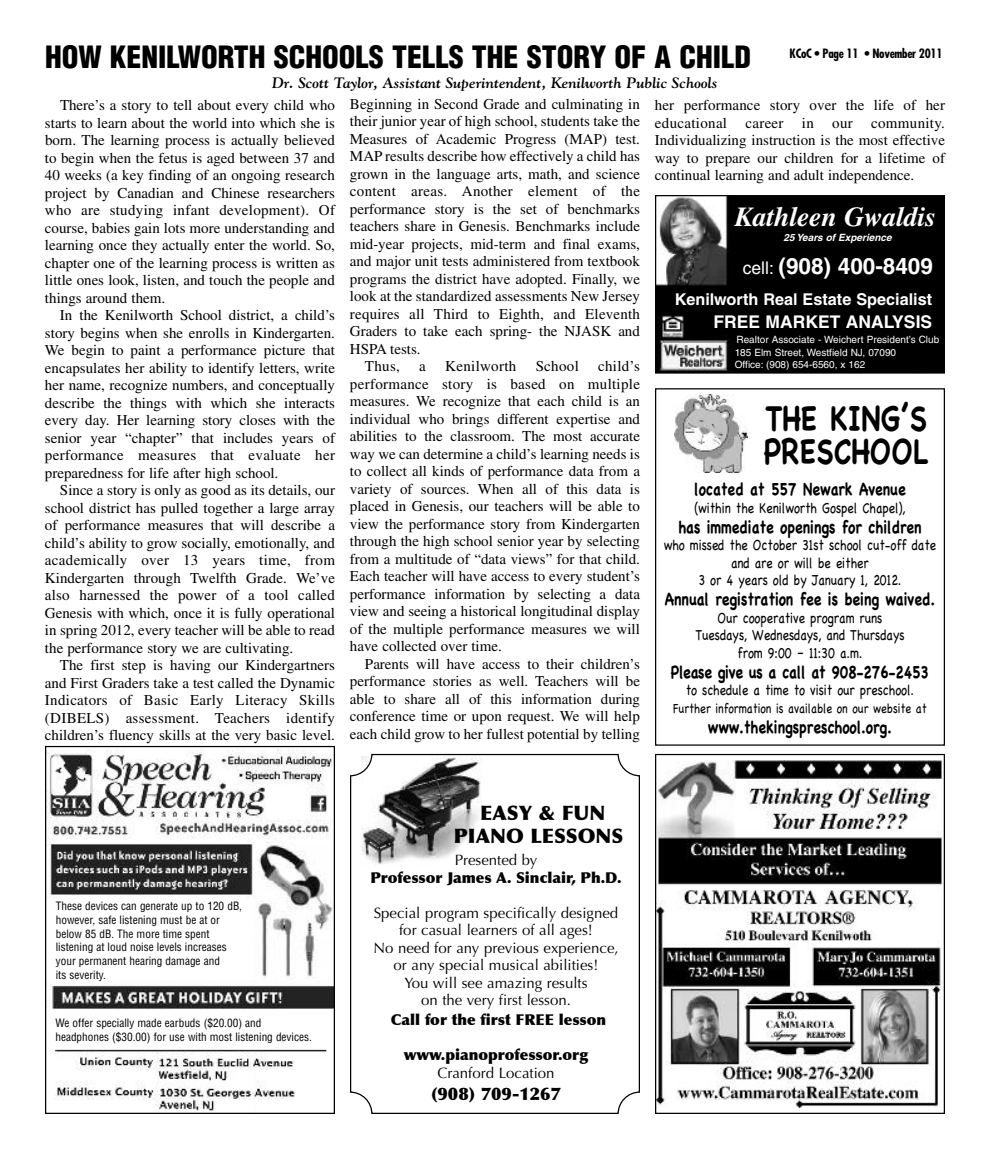
<style>
.page{position:relative;width:990px;height:1159px;background:#fff}
.page>*{position:absolute;margin:0;border:0;box-sizing:border-box;transform-origin:0 0}
.t1{font:700 34.75px/33.4px "Chalkboard";color:#000;scale:.83 1}
.t2{font:900 condensed 30px "Helvetica";color:#000}
.t3{font:italic 700 27.5px "Times";color:#fff}
.t4{font:700 22.5px "Helvetica";color:#fff}
.t5{font:900 20px/22.5px "Optima";color:#000;text-align:center}
.t6{font:700 17.5px "Chalkboard";color:#000;scale:.8 1}
.t7{font:700 17.5px "Chalkboard";letter-spacing:-.02em;color:#000;scale:.8 1}
.t8{font:700 17.5px "Helvetica";color:#fff}
.t9{font:900 17.5px "Optima";color:#000}
.t10{font:700 16.25px "Helvetica";color:#fff}
.t11{font:15px/17.5px "Times";color:#000;text-align:justify}
.t12{font:15px/17.5px "Chalkboard";color:#000;text-align:center;scale:.8 1}
.t13{font:15px/17.5px "Optima";color:#000;text-align:center}
.t14{font:900 15px "Optima";color:#000}
.t15{font:italic 700 15px "Goudy";color:#000}
.t16{font:15px "Times";letter-spacing:.02em;color:#000}
.t17{font:13.75px "Chalkboard";color:#000;scale:.8 1}
.t18{font:700 condensed 12.5px "Futura";letter-spacing:-.025em;color:#000}
.t19{font:condensed 11.25px/13.8px "Helvetica";color:#000}
.t20{font:10px/12.5px "Helvetica";color:#fff}
.t21{font:italic 700 10px "Helvetica";color:#fff}
.s1{font-weight:400;font-size:17.5px}
</style>
<div class="page">
<div style="left:655px;top:388px;width:290px;height:358px;border:1px solid #000"></div>
<img style="left:674px;top:394px;width:73px;height:79px">
<svg style="left:350px;top:754px;width:290px;height:360px"></svg>
<img style="left:47px;top:749px;width:286px;height:362px">
<div style="left:45px;top:746px;width:290px;height:368px;border:1px solid #000"></div>
<img style="left:657px;top:760px;width:286px;height:347px">
<div style="left:655px;top:754px;width:290px;height:360px;border:1px solid #000"></div>
<img style="left:657px;top:197px;width:286px;height:175px">
<div style="left:655px;top:195px;width:290px;height:179px;border:1px solid #000"></div>
<h2 class="t2" style="left:45px;top:40px;width:708px">HOW KENILWORTH SCHOOLS TELLS THE STORY OF A CHILD</h2>
<p class="t15" style="left:272px;top:74px;width:447px">Dr. Scott Taylor, Assistant Superintendent, Kenilworth Public Schools</p>
<p class="t11" style="left:350px;top:96px;width:292px">Beginning in Second Grade and culminating in</p>
<p class="t11" style="left:350px;top:114px;width:292px">their junior year of high school, students take the</p>
<p class="t11" style="left:350px;top:131px;width:292px">Measures of Academic Progress (MAP) test.</p>
<p class="t11" style="left:350px;top:149px;width:292px">MAP results describe how effectively a child has</p>
<p class="t11" style="left:350px;top:166px;width:292px">grown in the language arts, math, and science</p>
<p class="t16" style="left:350px;top:186px;width:292px">content areas. Another element of the</p>
<p class="t11" style="left:350px;top:201px;width:292px">performance story is the set of benchmarks</p>
<p class="t11" style="left:350px;top:219px;width:292px">teachers share in Genesis. Benchmarks include</p>
<p class="t11" style="left:350px;top:236px;width:292px">mid-year projects, mid-term and final exams,</p>
<p class="t11" style="left:350px;top:254px;width:291px">and major unit tests administered from textbook</p>
<p class="t11" style="left:350px;top:271px;width:292px">programs the district have adopted. Finally, we</p>
<p class="t11" style="left:350px;top:289px;width:292px">look at the standardized assessments New Jersey</p>
<p class="t11" style="left:350px;top:306px;width:291px">requires all Third to Eighth, and Eleventh</p>
<p class="t11" style="left:350px;top:324px;width:292px">Graders to take each spring- the NJASK and</p>
<p class="t11" style="left:350px;top:341px;width:72px">HSPA tests.</p>
<p class="t11" style="left:365px;top:359px;width:36px">Thus,</p>
<p class="t11" style="left:419px;top:359px;width:8px">a</p>
<p class="t16" style="left:445px;top:361px;width:73px">Kenilworth</p>
<p class="t11" style="left:536px;top:359px;width:45px">School</p>
<p class="t18" style="left:790px;top:47px;width:154px">KCoC • Page 11 • November 2011</p>
<p class="t11" style="left:45px;top:98px;width:292px;text-indent:15px">There’s a story to tell about every child who starts to learn about the world into which she is born. The learning process is actually believed to begin when the fetus is aged between 37 and 40 weeks (a key finding of an ongoing research project by Canadian and Chinese researchers who are studying infant development). Of course, babies gain lots more understanding and learning once they actually enter the world. So, chapter one of the learning process is written as little ones look, listen, and touch the people and things around them.</p>
<p class="t11" style="left:45px;top:308px;width:292px;text-indent:15px">In the Kenilworth School district, a child’s story begins when she enrolls in Kindergarten.<br>We begin to paint a performance picture that encapsulates her ability to identify letters, write her name, recognize numbers, and conceptually describe the things with which she interacts every day. Her learning story closes with the senior year “chapter” that includes years of performance measures that evaluate her preparedness for life after high school.</p>
<p class="t11" style="left:45px;top:483px;width:292px;text-indent:15px">Since a story is only as good as its details, our school district has pulled together a large array of performance measures that will describe a child’s ability to grow socially, emotionally, and academically over 13 years time, from Kindergarten through Twelfth Grade. We’ve also harnessed the power of a tool called Genesis with which, once it is fully operational in spring 2012, every teacher will be able to read the performance story we are cultivating.</p>
<p class="t11" style="left:45px;top:658px;width:292px;text-indent:15px">The first step is having our Kindergartners and First Graders take a test called the Dynamic Indicators of Basic Early Literacy Skills (DIBELS) assessment. Teachers identify children’s fluency skills at the very basic level.</p>
<p class="t11" style="left:655px;top:98px;width:292px">her performance story over the life of her educational career in our community.<br>Individualizing instruction is the most effective way to prepare our children for a lifetime of continual learning and adult independence.</p>
<h3 class="t3" style="left:735px;top:206px;width:203px">Kathleen Gwaldis</h3>
<p class="t21" style="left:783px;top:233px;width:110px">25 Years of Experience</p>
<h3 class="t4" style="left:743px;top:258px;width:192px"><span class="s1">cell:</span> (908) 400-8409</h3>
<p class="t10" style="left:675px;top:294px;width:259px">Kenilworth Real Estate Specialist</p>
<p class="t8" style="left:714px;top:315px;width:220px">FREE MARKET ANALYSIS</p>
<p class="t20" style="left:735px;top:334px;width:206px">Realtor Associate - Weichert President’s Club<br>185 Elm Street, Westfield NJ, 07090<br>Office: (908) 654-6560, x 162</p>
<p class="t11" style="left:350px;top:359px;width:292px;text-indent:248px">child’s performance story is based on multiple measures. We recognize that each child is an individual who brings different expertise and abilities to the classroom. The most accurate way we can determine a child’s learning needs is to collect all kinds of performance data from a variety of sources. When all of this data is placed in Genesis, our teachers will be able to view the performance story from Kindergarten through the high school senior year by selecting from a multitude of “data views” for that child.<br>Each teacher will have access to every student’s performance information by selecting a data view and seeing a historical longitudinal display of the multiple performance measures we will have collected over time.</p>
<p class="t11" style="left:350px;top:656px;width:292px;text-indent:15px">Parents will have access to their children’s performance stories as well. Teachers will be able to share all of this information during conference time or upon request. We will help each child grow to her fullest potential by telling</p>
<h1 class="t1" style="left:764px;top:401px;width:200px">THE KING’S<br>PRESCHOOL</h1>
<p class="t6" style="left:694px;top:479px;width:266px">located at 557 Newark Avenue</p>
<p class="t12" style="left:694px;top:499px;width:265px">(within the Kenilworth Gospel Chapel),</p>
<p class="t6" style="left:678px;top:516px;width:306px">has immediate openings for children</p>
<p class="t12" style="left:664px;top:536px;width:342px">who missed the October 31st school cut-off date and are or will be either<br>3 or 4 years old by January 1, 2012.</p>
<p class="t6" style="left:665px;top:589px;width:340px">Annual registration fee is being waived.</p>
<p class="t12" style="left:695px;top:609px;width:263px">Our cooperative program runs<br>Tuesdays, Wednesdays, and Thursdays from 9:00 – 11:30 a.m.</p>
<p class="t7" style="left:671px;top:661px;width:324px">Please give us a call at 908-276-2453</p>
<p class="t12" style="left:686px;top:681px;width:287px">to schedule a time to visit our preschool.</p>
<p class="t17" style="left:673px;top:697px;width:319px">Further information is available on our website at</p>
<p class="t6" style="left:708px;top:716px;width:232px">www.thekingspreschool.org.</p>
<p class="t19" style="left:56px;top:899px;width:188px">These devices can generate up to 120 dB, however, safe listening must be at or below 85 dB. The more time spent listening at loud noise levels increases your permanent hearing damage and<br>its severity.</p>
<p class="t19" style="left:55px;top:1016px;width:258px">We offer specially made earbuds ($20.00) and headphones ($30.00) for use with most listening devices.</p>
<h3 class="t5" style="left:454px;top:802px;width:171px">EASY &amp; FUN<br>PIANO LESSONS</h3>
<p class="t13" style="left:455px;top:851px;width:84px">Presented by</p>
<p class="t14" style="left:370px;top:868px;width:253px">Professor James A. Sinclair, Ph.D.</p>
<p class="t13" style="left:373px;top:904px;width:247px">Special program specifically designed for casual learners of all ages!<br>No need for any previous experience, or any special musical abilities!<br>You will see amazing results<br>on the very first lesson.</p>
<p class="t14" style="left:391px;top:1011px;width:217px">Call for the first FREE lesson</p>
<p class="t14" style="left:404px;top:1046px;width:186px">www.pianoprofessor.org</p>
<p class="t13" style="left:438px;top:1064px;width:118px">Cranford Location</p>
<p class="t9" style="left:431px;top:1083px;width:131px">(908) 709-1267</p>
</div>
